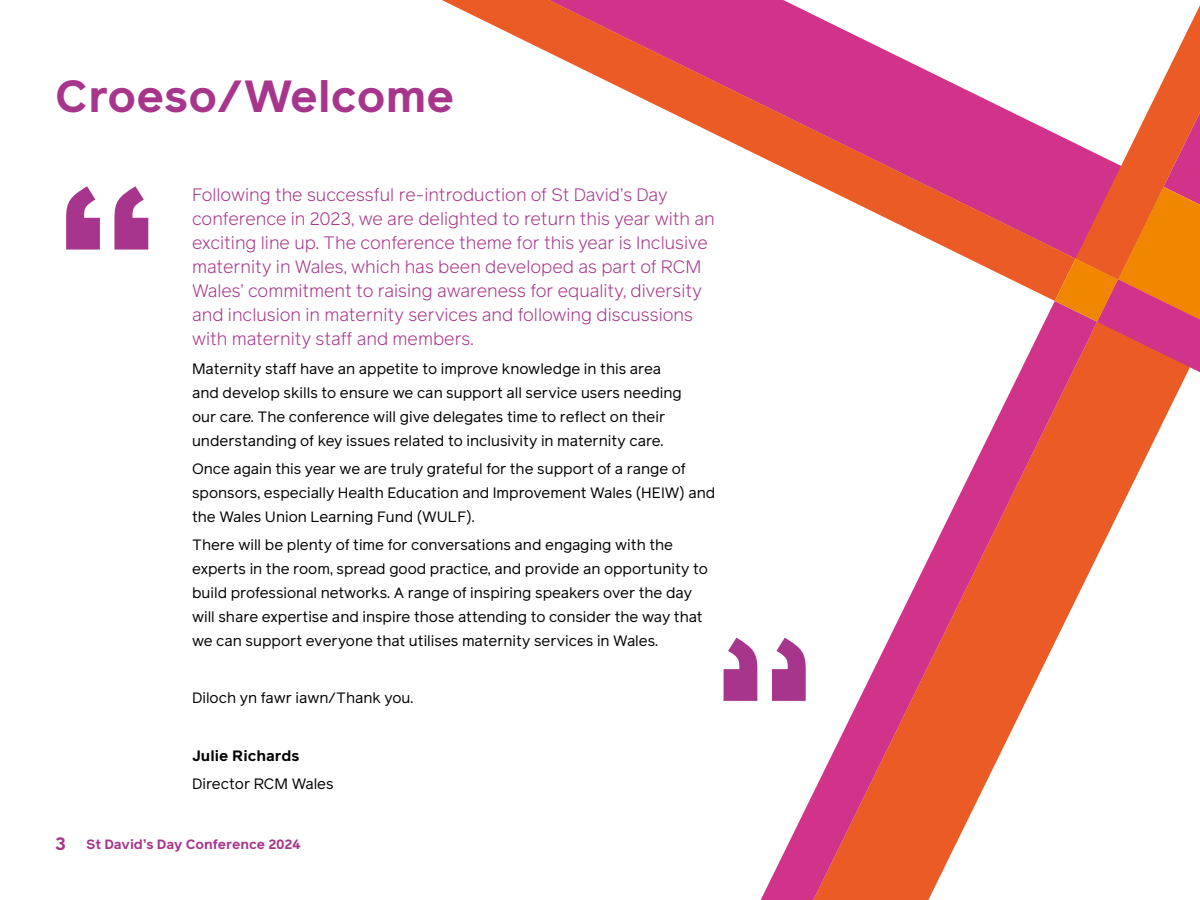
<style>
.page{position:relative;width:1200px;height:900px;background:#fff}
.page>*{position:absolute;margin:0;border:0;box-sizing:border-box;transform-origin:0 0}
.t1{font:700 225px "Reader Pro";color:#a7358b}
.t2{font:700 45px "Reader Pro";color:#a7358b}
.t3{font:300 18px/24px "Reader Pro";color:#a7358b}
.t4{font:15px/24px "Reader Pro";color:#000}
.t5{font:700 15px "Reader Pro";color:#000}
.t6{font:700 13.5px "Reader Pro";letter-spacing:-.01em;color:#a7358b}
.s1{font-size:18px}
</style>
<div class="page">
<svg style="left:1097px;top:372px;width:103px;height:185px"></svg>
<svg style="left:442px;top:0;width:613px;height:301px"></svg>
<svg style="left:761px;top:301px;width:336px;height:599px"></svg>
<svg style="left:1055px;top:5px;width:145px;height:367px"></svg>
<svg style="left:761px;top:638px;width:45px;height:63px"></svg>
<h2 class="t2" style="left:55px;top:64px;width:401px">Croeso/Welcome</h2>
<h1 class="t1" style="left:55px;top:110px;width:105px">“</h1>
<p class="t3" style="left:192px;top:183px;width:524px">Following the successful re-introduction of St David’s Day conference in 2023, we are delighted to return this year with an exciting line up. The conference theme for this year is Inclusive maternity in Wales, which has been developed as part of RCM Wales’ commitment to raising awareness for equality, diversity and inclusion in maternity services and following discussions with maternity staff and members.</p>
<p class="t4" style="left:192px;top:356px;width:491px">Maternity staff have an appetite to improve knowledge in this area and develop skills to ensure we can support all service users needing our care. The conference will give delegates time to reflect on their understanding of key issues related to inclusivity in maternity care.</p>
<p class="t4" style="left:192px;top:456px;width:525px">Once again this year we are truly grateful for the support of a range of sponsors, especially Health Education and Improvement Wales (HEIW) and the Wales Union Learning Fund (WULF).</p>
<p class="t4" style="left:192px;top:532px;width:517px">There will be plenty of time for conversations and engaging with the experts in the room, spread good practice, and provide an opportunity to build professional networks. A range of inspiring speakers over the day will share expertise and inspire those attending to consider the way that we can support everyone that utilises maternity services in Wales.</p>
<p class="t4" style="left:192px;top:685px;width:223px">Diloch yn fawr iawn/Thank you.</p>
<p class="t5" style="left:192px;top:745px;width:109px">Julie Richards</p>
<p class="t4" style="left:192px;top:772px;width:143px">Director RCM Wales</p>
<p class="t6" style="left:55px;top:835px;width:247px"><span class="s1">3</span> St David’s Day Conference 2024</p>
</div>
